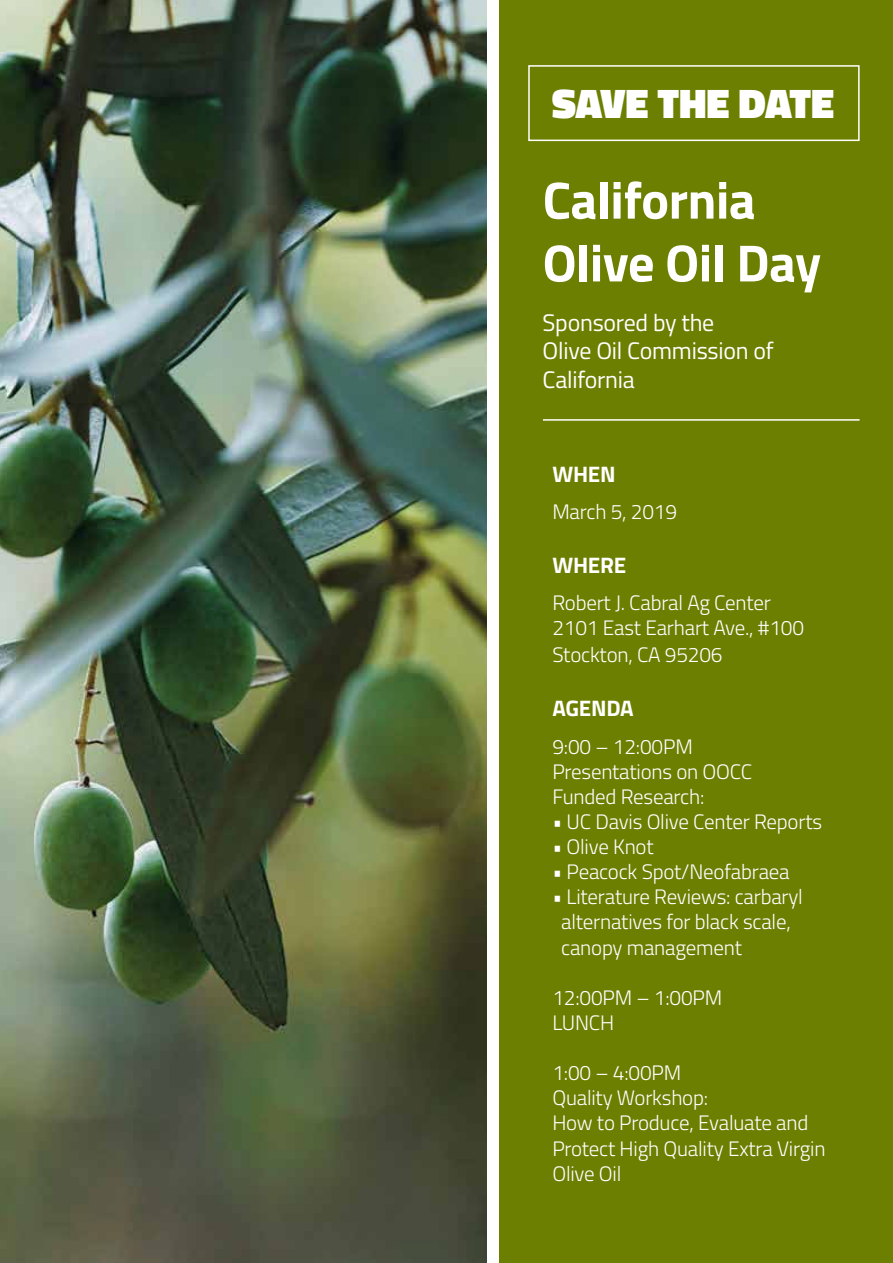
<style>
.page{position:relative;width:893px;height:1263px;background:#fff}
.page>*{position:absolute;margin:0;border:0;box-sizing:border-box;transform-origin:0 0}
.HEADERS_Titilium{font:700 52.35px/62.8px "Titillium Web";letter-spacing:-.01em;color:#fff}
.HEADERS_Titilium-2{font:900 41.85px "Titillium Web";letter-spacing:-.005em;color:#fff}
.HEADERS_Titilium-3{font:23.85px/28.7px "Titillium Web";letter-spacing:-.01em;color:#fff}
.HEADERS_Titilium-4{font:700 22.5px "Titillium Web";letter-spacing:-.01em;color:#fff}
.HEADERS_Titilium-5{font:300 21px/25px "Titillium Web";letter-spacing:-.01em;color:#fff}
</style>
<div class="page">
<div style="left:500px;top:0;width:393px;height:1263px;background:#6c7f00"></div>
<img style="left:0;top:0;width:487px;height:1263px">
<hr style="left:543px;top:419px;width:317px;height:2px;background:#fff">
<div style="left:528px;top:65px;width:332px;height:76px;border:2px solid #fff"></div>
<p class="HEADERS_Titilium-2" style="left:552px;top:72px;width:284px">SAVE THE DATE</p>
<p class="HEADERS_Titilium" style="left:543px;top:166px;width:280px">California<br>Olive Oil Day</p>
<p class="HEADERS_Titilium-3" style="left:543px;top:307px;width:173px">Sponsored by the</p>
<p class="HEADERS_Titilium-3" style="left:543px;top:336px;width:233px">Olive Oil Commission of<br>California</p>
<p class="HEADERS_Titilium-4" style="left:552px;top:457px;width:65px">WHEN</p>
<p class="HEADERS_Titilium-5" style="left:552px;top:498px;width:126px">March 5, 2019</p>
<p class="HEADERS_Titilium-4" style="left:552px;top:548px;width:75px">WHERE</p>
<p class="HEADERS_Titilium-5" style="left:552px;top:589px;width:220px">Robert J. Cabral Ag Center</p>
<p class="HEADERS_Titilium-5" style="left:552px;top:614px;width:253px">2101 East Earhart Ave., #100</p>
<p class="HEADERS_Titilium-5" style="left:552px;top:641px;width:172px">Stockton, CA 95206</p>
<p class="HEADERS_Titilium-4" style="left:552px;top:691px;width:83px">AGENDA</p>
<p class="HEADERS_Titilium-5" style="left:552px;top:733px;width:142px">9:00 – 12:00PM</p>
<p class="HEADERS_Titilium-5" style="left:552px;top:758px;width:201px">Presentations on OOCC</p>
<p class="HEADERS_Titilium-5" style="left:552px;top:783px;width:153px">Funded Research:</p>
<p class="HEADERS_Titilium-5" style="left:552px;top:808px;width:271px">• UC Davis Olive Center Reports</p>
<p class="HEADERS_Titilium-5" style="left:552px;top:833px;width:103px">• Olive Knot</p>
<p class="HEADERS_Titilium-5" style="left:552px;top:858px;width:239px">• Peacock Spot/Neofabraea</p>
<p class="HEADERS_Titilium-5" style="left:552px;top:883px;width:252px">• Literature Reviews: carbaryl</p>
<p class="HEADERS_Titilium-5" style="left:561px;top:908px;width:231px">alternatives for black scale,</p>
<p class="HEADERS_Titilium-5" style="left:561px;top:934px;width:182px">canopy management</p>
<p class="HEADERS_Titilium-5" style="left:552px;top:984px;width:171px">12:00PM – 1:00PM</p>
<p class="HEADERS_Titilium-5" style="left:552px;top:1009px;width:63px">LUNCH</p>
<p class="HEADERS_Titilium-5" style="left:552px;top:1059px;width:130px">1:00 – 4:00PM</p>
<p class="HEADERS_Titilium-5" style="left:552px;top:1084px;width:157px">Quality Workshop:</p>
<p class="HEADERS_Titilium-5" style="left:552px;top:1109px;width:275px">How to Produce, Evaluate and<br>Protect High Quality Extra Virgin<br>Olive Oil</p>
</div>
